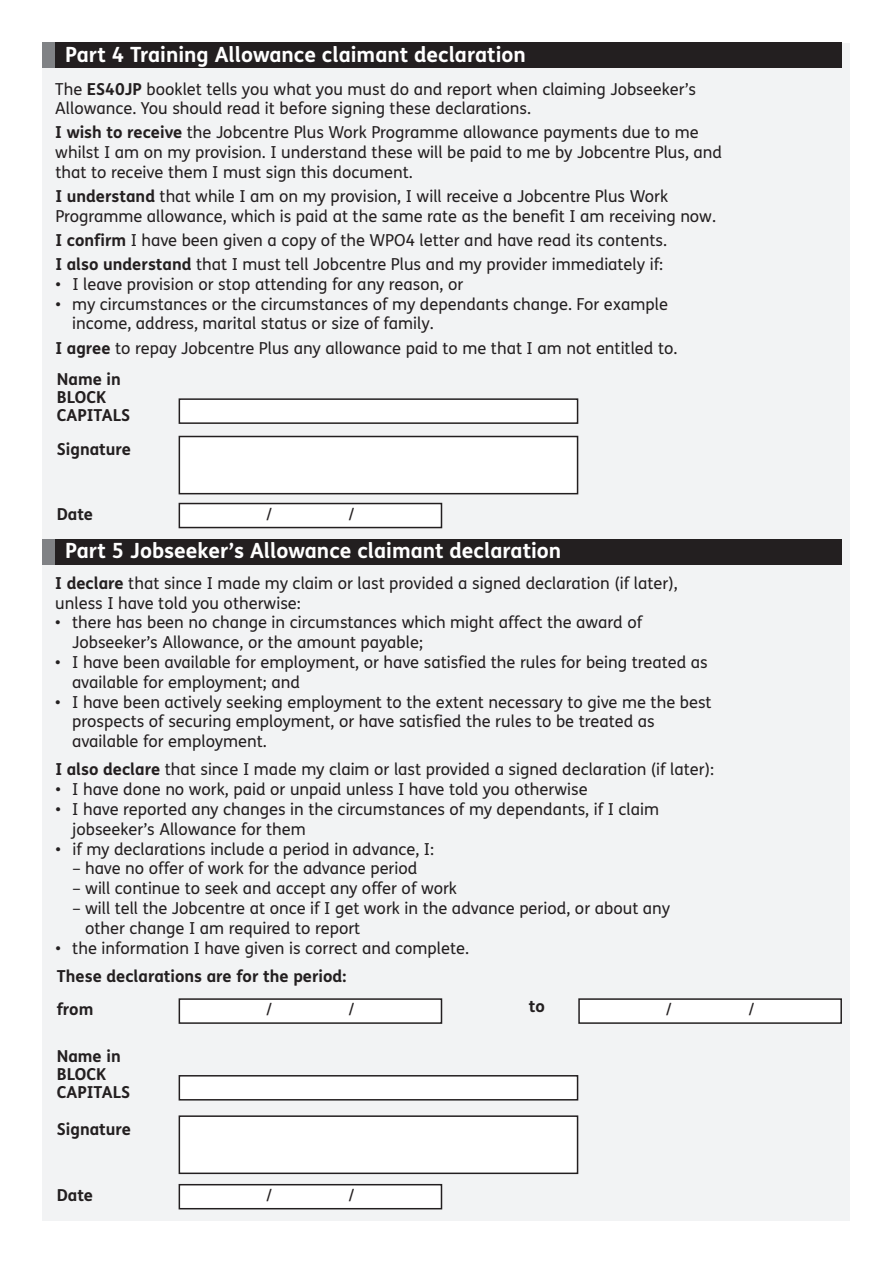
<style>
.page{position:relative;width:893px;height:1263px;background:#fff}
.page>*{position:absolute;margin:0;border:0;box-sizing:border-box;transform-origin:0 0}
.t1{font:700 21px "FS Me";color:#fff}
.t2{font:16.5px/19.8px "FS Me";color:#231f20}
.t3{font:700 16.5px/18px "FS Me";color:#231f20}
.s1{font-weight:700}
</style>
<div class="page">
<div style="left:43px;top:43px;width:807px;height:1177px;background:#f2f3f4"></div>
<div style="left:43px;top:43px;width:17px;height:25px;background:#808285"></div>
<div style="left:55px;top:43px;width:787px;height:25px;background:#231f20"></div>
<div style="left:43px;top:539px;width:17px;height:25px;background:#808285"></div>
<div style="left:55px;top:539px;width:787px;height:25px;background:#231f20"></div>
<div style="left:179px;top:503px;width:262px;height:24px;background:#fff"></div>
<div style="left:179px;top:503px;width:263px;height:25px;border:2px solid #231f20"></div>
<div style="left:179px;top:436px;width:399px;height:58px;background:#fff"></div>
<div style="left:179px;top:436px;width:399px;height:58px;border:2px solid #231f20"></div>
<div style="left:179px;top:399px;width:399px;height:24px;background:#fff"></div>
<div style="left:179px;top:398px;width:399px;height:26px;border:2px solid #231f20"></div>
<div style="left:179px;top:999px;width:262px;height:24px;background:#fff"></div>
<div style="left:179px;top:998px;width:263px;height:26px;border:2px solid #231f20"></div>
<div style="left:579px;top:999px;width:262px;height:24px;background:#fff"></div>
<div style="left:578px;top:998px;width:264px;height:26px;border:2px solid #231f20"></div>
<div style="left:179px;top:1185px;width:262px;height:24px;background:#fff"></div>
<div style="left:179px;top:1184px;width:263px;height:25px;border:2px solid #231f20"></div>
<div style="left:179px;top:1116px;width:399px;height:57px;background:#fff"></div>
<div style="left:179px;top:1115px;width:399px;height:59px;border:2px solid #231f20"></div>
<div style="left:179px;top:1076px;width:399px;height:24px;background:#fff"></div>
<div style="left:179px;top:1075px;width:399px;height:25px;border:2px solid #231f20"></div>
<h1 class="t1" style="left:65px;top:47px;width:462px">Part 4 Training Allowance claimant declaration</h1>
<p class="t2" style="left:55px;top:81px;width:642px">The <span class="s1">ES40JP</span> booklet tells you what you must do and report when claiming Jobseeker’s</p>
<p class="t2" style="left:55px;top:98px;width:645px;line-height:24px">Allowance. You should read it before signing these declarations.<br><span class="s1">I wish to receive</span> the Jobcentre Plus Work Programme allowance payments due to me</p>
<p class="t2" style="left:55px;top:144px;width:668px">whilst I am on my provision. I understand these will be paid to me by Jobcentre Plus, and that to receive them I must sign this document.</p>
<p class="t2" style="left:55px;top:188px;width:662px"><span class="s1">I understand</span> that while I am on my provision, I will receive a Jobcentre Plus Work<br>Programme allowance, which is paid at the same rate as the benefit I am receiving now.</p>
<p class="t2" style="left:55px;top:230px;width:613px;line-height:24px"><span class="s1">I confirm</span> I have been given a copy of the WPO4 letter and have read its contents.<br><span class="s1">I also understand</span> that I must tell Jobcentre Plus and my provider immediately if:</p>
<p class="t2" style="left:55px;top:276px;width:409px">• I leave provision or stop attending for any reason, or</p>
<p class="t2" style="left:55px;top:296px;width:614px">• my circumstances or the circumstances of my dependants change. For example</p>
<p class="t2" style="left:55px;top:313px;width:623px;line-height:24px;text-indent:17px">income, address, marital status or size of family.<br><span class="s1">I agree</span> to repay Jobcentre Plus any allowance paid to me that I am not entitled to.</p>
<p class="t3" style="left:57px;top:372px;width:65px">Name in</p>
<p class="t3" style="left:57px;top:390px;width:75px">BLOCK<br>CAPITALS</p>
<p class="t3" style="left:57px;top:442px;width:76px">Signature</p>
<p class="t3" style="left:57px;top:507px;width:38px">Date</p>
<p class="t2" style="left:266px;top:506px;width:7px">/</p>
<p class="t2" style="left:349px;top:506px;width:7px">/</p>
<p class="t1" style="left:65px;top:543px;width:498px">Part 5 Jobseeker’s Allowance claimant declaration</p>
<p class="t2" style="left:55px;top:575px;width:624px"><span class="s1">I declare</span> that since I made my claim or last provided a signed declaration (if later), unless I have told you otherwise:</p>
<p class="t2" style="left:72px;top:614px;width:571px;text-indent:-17px">• there has been no change in circumstances which might affect the award of<br>Jobseeker’s Allowance, or the amount payable;</p>
<p class="t2" style="left:72px;top:654px;width:637px;text-indent:-17px">• I have been available for employment, or have satisfied the rules for being treated as available for employment; and</p>
<p class="t2" style="left:72px;top:694px;width:641px;text-indent:-17px">• I have been actively seeking employment to the extent necessary to give me the best prospects of securing employment, or have satisfied the rules to be treated as available for employment.</p>
<p class="t2" style="left:55px;top:761px;width:660px"><span class="s1">I also declare</span> that since I made my claim or last provided a signed declaration (if later):</p>
<p class="t2" style="left:55px;top:781px;width:534px">• I have done no work, paid or unpaid unless I have told you otherwise</p>
<p class="t2" style="left:72px;top:801px;width:588px;text-indent:-17px">• I have reported any changes in the circumstances of my dependants, if I claim jobseeker’s Allowance for them</p>
<p class="t2" style="left:55px;top:841px;width:380px">• if my declarations include a period in advance, I:</p>
<p class="t2" style="left:72px;top:860px;width:347px">– have no offer of work for the advance period</p>
<p class="t2" style="left:72px;top:880px;width:386px">– will continue to seek and accept any offer of work</p>
<p class="t2" style="left:85px;top:900px;width:586px;text-indent:-13px">– will tell the Jobcentre at once if I get work in the advance period, or about any other change I am required to report</p>
<p class="t2" style="left:55px;top:940px;width:415px">• the information I have given is correct and complete.</p>
<p class="t3" style="left:57px;top:969px;width:291px">These declarations are for the period:</p>
<p class="t3" style="left:57px;top:1002px;width:38px">from</p>
<p class="t2" style="left:266px;top:1001px;width:7px">/</p>
<p class="t2" style="left:349px;top:1001px;width:7px">/</p>
<p class="t3" style="left:529px;top:999px;width:18px">to</p>
<p class="t2" style="left:666px;top:1001px;width:7px">/</p>
<p class="t2" style="left:749px;top:1001px;width:7px">/</p>
<p class="t3" style="left:57px;top:1049px;width:65px">Name in</p>
<p class="t3" style="left:57px;top:1067px;width:75px">BLOCK<br>CAPITALS</p>
<p class="t3" style="left:57px;top:1122px;width:76px">Signature</p>
<p class="t3" style="left:57px;top:1188px;width:38px">Date</p>
<p class="t2" style="left:266px;top:1187px;width:7px">/</p>
<p class="t2" style="left:349px;top:1187px;width:7px">/</p>
</div>
